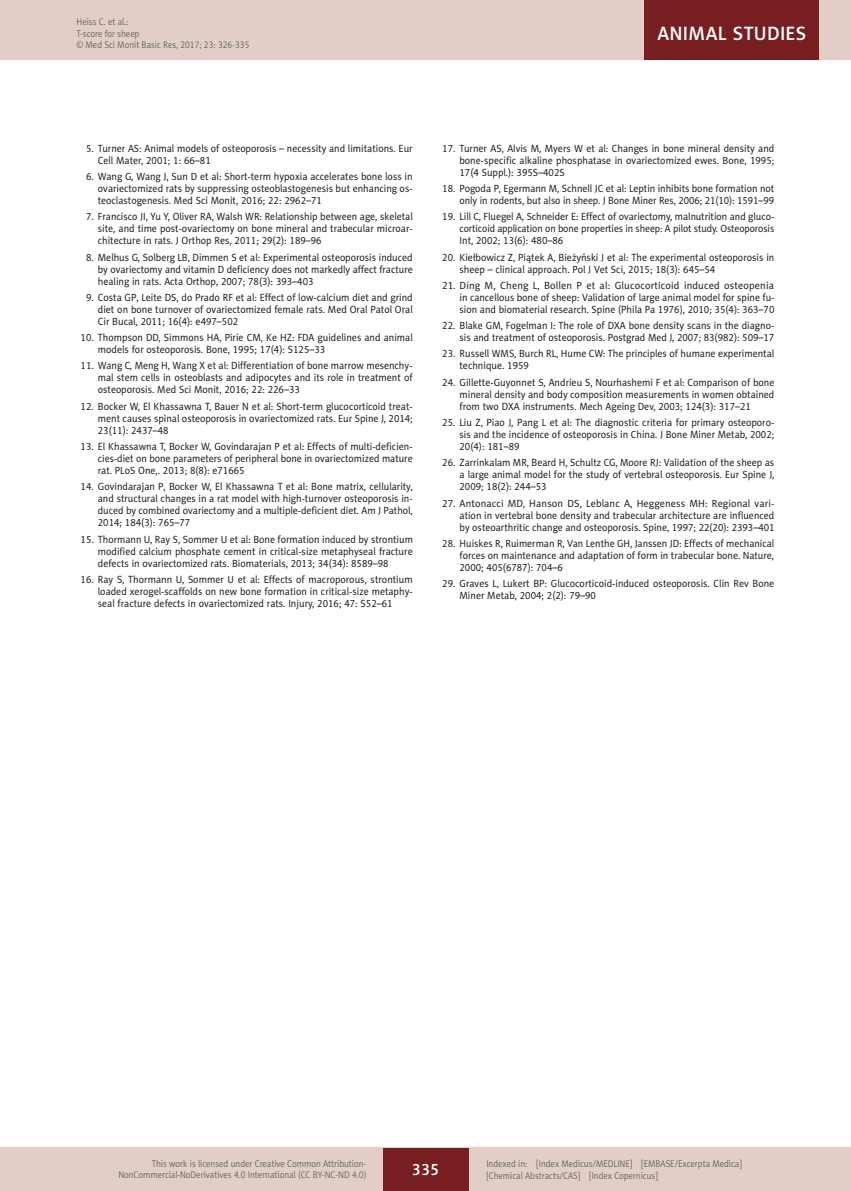
<style>
.page{position:relative;width:851px;height:1191px;background:#fff}
.page>*{position:absolute;margin:0;border:0;box-sizing:border-box;transform-origin:0 0}
.t1{font:19.5px "Naomi Sans EFN Medium";letter-spacing:.015em;color:#fff}
.t2{font:16.5px "Naomi Sans EFN Medium";color:#fff}
.MSM_Referencje_punkt{font:10.5px/12px "Naomi Sans EFN";color:#231f20;text-align:justify;scale:.95 1}
.MSM_Referencje_punkt-2{font:10.5px/12px "Naomi Sans EFN";color:#231f20;text-align:justify}
.t3{font:9.75px/11.2px "Naomi Sans EFN Light";color:#57585a;scale:.9 1}
</style>
<div class="page">
<div style="left:0;top:1148px;width:850px;height:43px;background:#e2cec6"></div>
<div style="left:383px;top:1147px;width:85px;height:43px;background:#761e20"></div>
<div style="left:0;top:0;width:850px;height:60px;background:#e2cec6"></div>
<div style="left:644px;top:0;width:175px;height:60px;background:#761e20"></div>
<p class="t3" style="left:77px;top:16px;width:194px">Heiss C. et al.:<br>T-score for sheep<br>© Med Sci Monit Basic Res, 2017; 23: 326-335</p>
<h1 class="t1" style="left:657px;top:22px;width:150px">ANIMAL STUDIES</h1>
<p class="MSM_Referencje_punkt" style="left:98px;top:142px;width:333px;text-indent:-12px">5. Turner AS: Animal models of osteoporosis – necessity and limitations. Eur<br>Cell Mater, 2001; 1: 66–81</p>
<p class="MSM_Referencje_punkt" style="left:98px;top:171px;width:333px;text-indent:-12px">6. Wang G, Wang J, Sun D et al: Short-term hypoxia accelerates bone loss in ovariectomized rats by suppressing osteoblastogenesis but enhancing os&shy;teoclastogenesis. Med Sci Monit, 2016; 22: 2962–71</p>
<p class="MSM_Referencje_punkt" style="left:98px;top:211px;width:333px;text-indent:-12px">7. Francisco JI, Yu Y, Oliver RA, Walsh WR: Relationship between age, skeletal site, and time post-ovariectomy on bone mineral and trabecular microar&shy;chitecture in rats. J Orthop Res, 2011; 29(2): 189–96</p>
<p class="MSM_Referencje_punkt" style="left:98px;top:251px;width:333px;text-indent:-12px">8. Melhus G, Solberg LB, Dimmen S et al: Experimental osteoporosis induced by ovariectomy and vitamin D deficiency does not markedly affect fracture healing in rats. Acta Orthop, 2007; 78(3): 393–403</p>
<p class="MSM_Referencje_punkt" style="left:98px;top:291px;width:333px;text-indent:-12px">9. Costa GP, Leite DS, do Prado RF et al: Effect of low-calcium diet and grind diet on bone turnover of ovariectomized female rats. Med Oral Patol Oral Cir Bucal, 2011; 16(4): e497–502</p>
<p class="MSM_Referencje_punkt" style="left:98px;top:332px;width:333px;text-indent:-17px">10. Thompson DD, Simmons HA, Pirie CM, Ke HZ: FDA guidelines and animal models for osteoporosis. Bone, 1995; 17(4): S125–33</p>
<p class="MSM_Referencje_punkt" style="left:98px;top:360px;width:333px;text-indent:-17px">11. Wang C, Meng H, Wang X et al: Differentiation of bone marrow mesenchy&shy;mal stem cells in osteoblasts and adipocytes and its role in treatment of osteoporosis. Med Sci Monit, 2016; 22: 226–33</p>
<p class="MSM_Referencje_punkt" style="left:98px;top:400px;width:333px;text-indent:-17px">12. Bocker W, El Khassawna T, Bauer N et al: Short-term glucocorticoid treat&shy;ment causes spinal osteoporosis in ovariectomized rats. Eur Spine J, 2014; 23(11): 2437–48</p>
<p class="MSM_Referencje_punkt" style="left:98px;top:440px;width:333px;text-indent:-17px">13. El Khassawna T, Bocker W, Govindarajan P et al: Effects of multi-deficien&shy;cies-diet on bone parameters of peripheral bone in ovariectomized mature rat. PLoS One,. 2013; 8(8): e71665</p>
<p class="MSM_Referencje_punkt" style="left:98px;top:481px;width:333px;text-indent:-17px">14. Govindarajan P, Bocker W, El Khassawna T et al: Bone matrix, cellularity, and structural changes in a rat model with high-turnover osteoporosis in&shy;duced by combined ovariectomy and a multiple-deficient diet. Am J Pathol, 2014; 184(3): 765–77</p>
<p class="MSM_Referencje_punkt" style="left:98px;top:533px;width:333px;text-indent:-17px">15. Thormann U, Ray S, Sommer U et al: Bone formation induced by strontium modified calcium phosphate cement in critical-size metaphyseal fracture defects in ovariectomized rats. Biomaterials, 2013; 34(34): 8589–98</p>
<p class="MSM_Referencje_punkt" style="left:98px;top:573px;width:333px;text-indent:-17px">16. Ray S, Thormann U, Sommer U et al: Effects of macroporous, strontium loaded xerogel-scaffolds on new bone formation in critical-size metaphy&shy;seal fracture defects in ovariectomized rats. Injury, 2016; 47: S52–61</p>
<p class="MSM_Referencje_punkt" style="left:459px;top:142px;width:333px;text-indent:-17px">17. Turner AS, Alvis M, Myers W et al: Changes in bone mineral density and bone-specific alkaline phosphatase in ovariectomized ewes. Bone, 1995; 17(4 Suppl.): 395S–402S</p>
<p class="MSM_Referencje_punkt" style="left:442px;top:183px;width:351px;text-align:right">18. Pogoda P, Egermann M, Schnell JC et al: Leptin inhibits bone formation not only in rodents, but also in sheep. J Bone Miner Res, 2006; 21(10): 1591–99</p>
<p class="MSM_Referencje_punkt" style="left:459px;top:211px;width:333px;text-indent:-17px">19. Lill C, Fluegel A, Schneider E: Effect of ovariectomy, malnutrition and gluco&shy;corticoid application on bone properties in sheep: A pilot study. Osteoporosis Int, 2002; 13(6): 480–86</p>
<p class="MSM_Referencje_punkt" style="left:459px;top:251px;width:333px;text-indent:-17px">20. Kiełbowicz Z, Piątek A, Bieżyński J et al: The experimental osteoporosis in sheep – clinical approach. Pol J Vet Sci, 2015; 18(3): 645–54</p>
<p class="MSM_Referencje_punkt-2" style="left:459px;top:279px;width:316px;text-indent:-17px">21. Ding M, Cheng L, Bollen P et al: Glucocorticoid induced osteopenia in cancellous bone of sheep: Validation of large animal model for spine fu&shy;sion and biomaterial research. Spine (Phila Pa 1976), 2010; 35(4): 363–70</p>
<p class="MSM_Referencje_punkt" style="left:442px;top:320px;width:351px;text-align:right">22. Blake GM, Fogelman I: The role of DXA bone density scans in the diagno&shy;sis and treatment of osteoporosis. Postgrad Med J, 2007; 83(982): 509–17</p>
<p class="MSM_Referencje_punkt" style="left:459px;top:348px;width:332px;text-indent:-17px">23. Russell WMS, Burch RL, Hume CW: The principles of humane experimental technique. 1959</p>
<p class="MSM_Referencje_punkt" style="left:459px;top:376px;width:333px;text-indent:-17px">24. Gillette-Guyonnet S, Andrieu S, Nourhashemi F et al: Comparison of bone mineral density and body composition measurements in women obtained from two DXA instruments. Mech Ageing Dev, 2003; 124(3): 317–21</p>
<p class="MSM_Referencje_punkt" style="left:459px;top:416px;width:333px;text-indent:-17px">25. Liu Z, Piao J, Pang L et al: The diagnostic criteria for primary osteoporo&shy;sis and the incidence of osteoporosis in China. J Bone Miner Metab, 2002; 20(4): 181–89</p>
<p class="MSM_Referencje_punkt" style="left:459px;top:457px;width:333px;text-indent:-17px">26. Zarrinkalam MR, Beard H, Schultz CG, Moore RJ: Validation of the sheep as a large animal model for the study of vertebral osteoporosis. Eur Spine J, 2009; 18(2): 244–53</p>
<p class="MSM_Referencje_punkt-2" style="left:459px;top:497px;width:316px;text-indent:-17px">27. Antonacci MD, Hanson DS, Leblanc A, Heggeness MH: Regional vari&shy;ation in vertebral bone density and trabecular architecture are influenced by osteoarthritic change and osteoporosis. Spine, 1997; 22(20): 2393–401</p>
<p class="MSM_Referencje_punkt" style="left:459px;top:537px;width:333px;text-indent:-17px">28. Huiskes R, Ruimerman R, Van Lenthe GH, Janssen JD: Effects of mechanical forces on maintenance and adaptation of form in trabecular bone. Nature, 2000; 405(6787): 704–6</p>
<p class="MSM_Referencje_punkt" style="left:459px;top:577px;width:333px;text-indent:-17px">29. Graves L, Lukert BP: Glucocorticoid-induced osteoporosis. Clin Rev Bone<br>Miner Metab, 2004; 2(2): 79–90</p>
<p class="t3" style="left:118px;top:1158px;width:277px;text-align:right">This work is licensed under Creative Common Attribution-<br>NonCommercial-NoDerivatives 4.0 International (CC BY-NC-ND 4.0)</p>
<h2 class="t2" style="left:412px;top:1160px;width:29px">335</h2>
<p class="t3" style="left:486px;top:1158px;width:285px">Indexed in: [Index Medicus/MEDLINE] [EMBASE/Excerpta Medica] [Chemical Abstracts/CAS] [Index Copernicus]</p>
</div>
